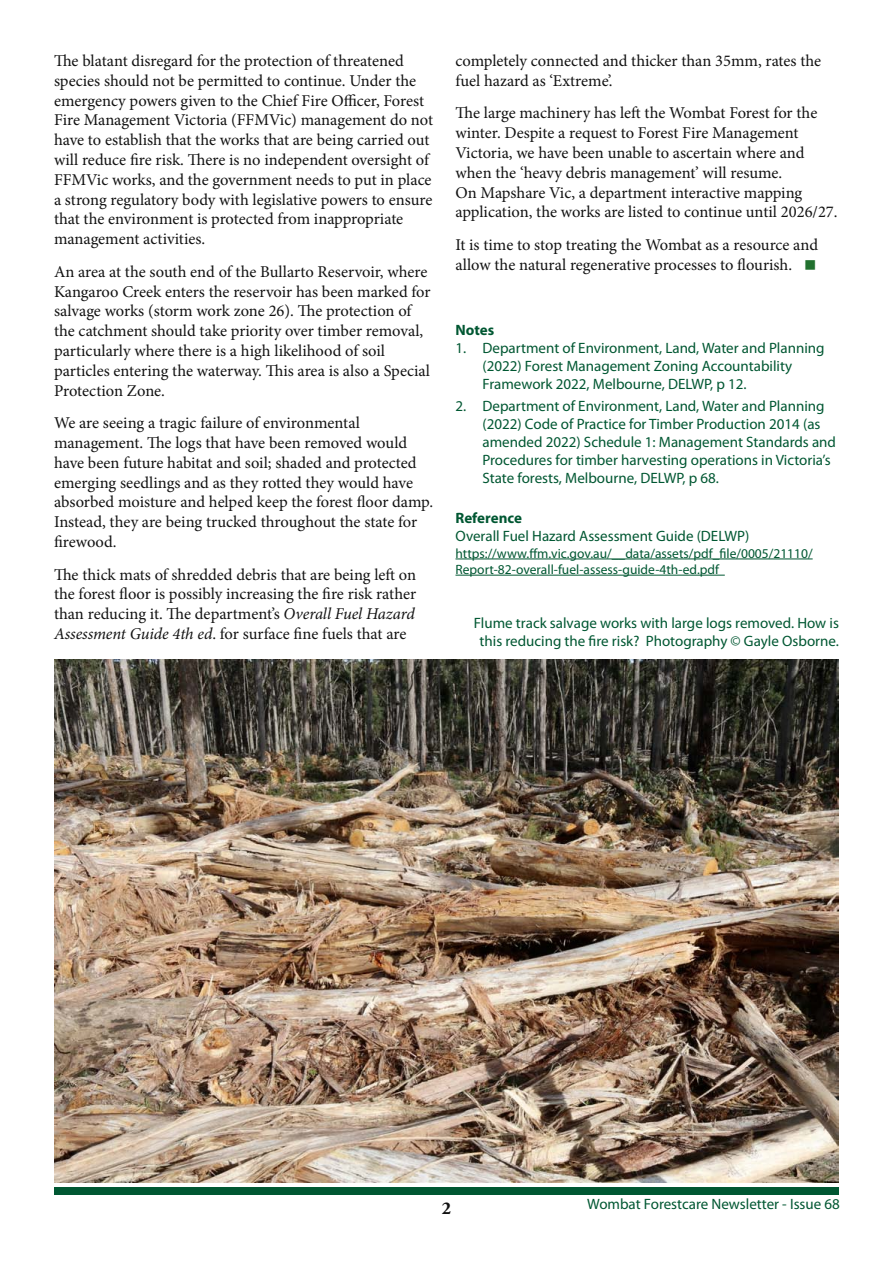
<style>
.page{position:relative;width:893px;height:1263px;background:#fff}
.page>*{position:absolute;margin:0;border:0;box-sizing:border-box;transform-origin:0 0}
.t1{font:700 18px "Adobe Garamond Pro";color:#121212}
.t2{font:16.5px/19.8px "Minion Pro";letter-spacing:-.005em;color:#121212}
.t3{font:15px/18px "Myriad Pro";color:#005732}
.t4{font:700 15px "Myriad Pro";color:#005732}
.t5{font:13.5px/16.2px "Myriad Pro";color:#005732}
.s1{font-style:italic}
.s2{color:#21712f}
</style>
<div class="page">
<div style="left:55px;top:1187px;width:784px;height:7px;background:#005732"></div>
<hr style="left:455px;top:559px;width:358px;height:1px;background:#005732">
<hr style="left:455px;top:575px;width:270px;height:1px;background:#005732">
<img style="left:55px;top:660px;width:783px;height:522px">
<p class="t2" style="left:54px;top:51px;width:381px">The blatant disregard for the protection of threatened species should not be permitted to continue. Under the emergency powers given to the Chief Fire Officer, Forest Fire Management Victoria (FFMVic) management do not have to establish that the works that are being carried out will reduce fire risk. There is no independent oversight of FFMVic works, and the government needs to put in place a strong regulatory body with legislative powers to ensure that the environment is protected from inappropriate management activities.</p>
<p class="t2" style="left:54px;top:262px;width:378px">An area at the south end of the Bullarto Reservoir, where Kangaroo Creek enters the reservoir has been marked for salvage works (storm work zone 26). The protection of the catchment should take priority over timber removal, particularly where there is a high likelihood of soil particles entering the waterway. This area is also a Special Protection Zone.</p>
<p class="t2" style="left:54px;top:413px;width:381px">We are seeing a tragic failure of environmental management. The logs that have been removed would have been future habitat and soil; shaded and protected emerging seedlings and as they rotted they would have absorbed moisture and helped keep the forest floor damp.<br>Instead, they are being trucked throughout the state for firewood.</p>
<p class="t2" style="left:54px;top:564px;width:364px;text-align:justify">The thick mats of shredded debris that are being left on the forest floor is possibly increasing the fire risk rather than reducing it. The department’s <span class="s1">Overall Fuel Hazard Assessment Guide 4th ed</span>. for surface fine fuels that are</p>
<p class="t2" style="left:455px;top:51px;width:367px">completely connected and thicker than 35mm, rates the fuel hazard as ‘Extreme’.</p>
<p class="t2" style="left:455px;top:103px;width:384px">The large machinery has left the Wombat Forest for the winter. Despite a request to Forest Fire Management Victoria, we have been unable to ascertain where and when the ‘heavy debris management’ will resume.<br>On Mapshare Vic, a department interactive mapping application, the works are listed to continue until 2026/27.</p>
<p class="t2" style="left:455px;top:235px;width:364px">It is time to stop treating the Wombat as a resource and allow the natural regenerative processes to flourish. <span class="s2">■</span></p>
<p class="t4" style="left:455px;top:320px;width:40px">Notes</p>
<p class="t3" style="left:482px;top:339px;width:344px;text-indent:-27px">1. Department of Environment, Land, Water and Planning (2022) Forest Management Zoning Accountability<br>Framework 2022, Melbourne, DELWP, p 12.</p>
<p class="t3" style="left:482px;top:397px;width:355px;text-indent:-27px">2. Department of Environment, Land, Water and Planning (2022) Code of Practice for Timber Production 2014 (as amended 2022) Schedule 1: Management Standards and Procedures for timber harvesting operations in Victoria’s State forests, Melbourne, DELWP, p 68.</p>
<p class="t4" style="left:455px;top:508px;width:68px">Reference</p>
<p class="t3" style="left:455px;top:527px;width:295px">Overall Fuel Hazard Assessment Guide (DELWP)</p>
<p class="t5" style="left:455px;top:545px;width:359px">https://www.ffm.vic.gov.au/__data/assets/pdf_file/0005/21110/<br>Report-82-overall-fuel-assess-guide-4th-ed.pdf</p>
<p class="t3" style="left:474px;top:614px;width:367px;text-align:center">Flume track salvage works with large logs removed. How is this reducing the fire risk? Photography © Gayle Osborne.</p>
<p class="t1" style="left:442px;top:1197px;width:11px">2</p>
<p class="t3" style="left:587px;top:1195px;width:254px">Wombat Forestcare Newsletter - Issue 68</p>
</div>
